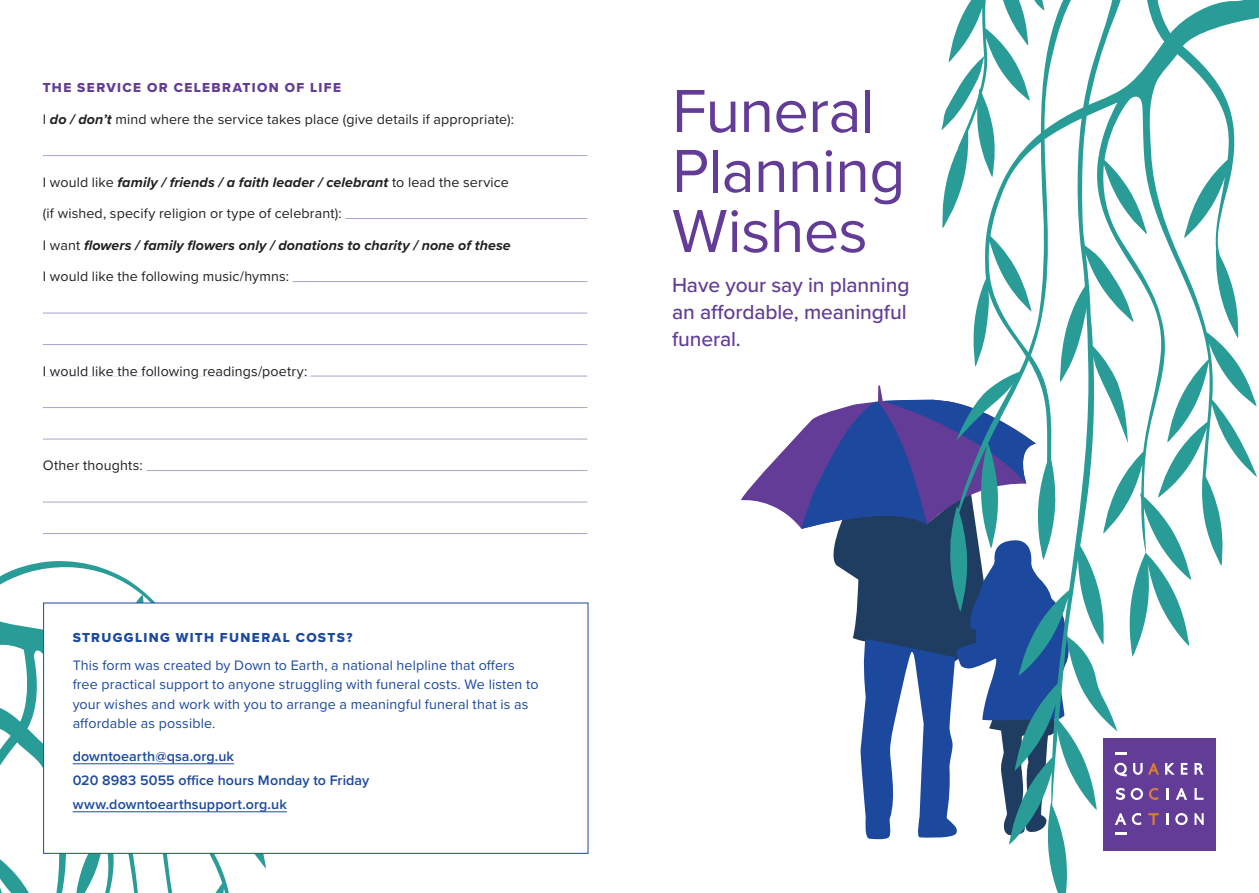
<style>
.page{position:relative;width:1259px;height:893px;background:#fff}
.page>*{position:absolute;margin:0;border:0;box-sizing:border-box;transform-origin:0 0}
.Heading_black{font:63px/60px "Proxima Nova";letter-spacing:-.01em;color:#623c96}
.Graph_detail{font:500 21px/27px "Proxima Nova";letter-spacing:-.005em;color:#623c96}
.body_text{font:14.25px/19.5px "Proxima Nova";letter-spacing:.01em;color:#1c499d}
.Form_field{font:14.25px "Proxima Nova";letter-spacing:.01em;color:#231f20}
.body_text-2{font:600 14.25px/24px "Proxima Nova";letter-spacing:.01em;color:#1c499d}
.Form_field_without_l{font:14.25px "Proxima Nova";letter-spacing:.01em;color:#231f20}
.Form_field-2{font:italic 700 14.25px "Proxima Nova";letter-spacing:.005em;color:#231f20}
.Form_field_without_l-2{font:italic 700 14.25px "Proxima Nova";letter-spacing:.005em;color:#231f20}
.section_heading{font:13.5px "Proxima Nova Extrabld";letter-spacing:.105em;color:#623c96}
.section_heading-2{font:13.5px "Proxima Nova Extrabld";letter-spacing:.1em;color:#1c499d}
.s1{font-weight:700;font-style:italic}
.s2{font-weight:400;font-style:normal}
</style>
<div class="page">
<svg style="left:741px;top:386px;width:197px;height:454px"></svg>
<svg style="left:938px;top:0;width:321px;height:893px"></svg>
<div style="left:1102px;top:738px;width:113px;height:113px;background:#623c96"></div>
<svg style="left:1114px;top:763px;width:12px;height:13px"></svg>
<svg style="left:1133px;top:763px;width:9px;height:12px"></svg>
<svg style="left:1165px;top:763px;width:9px;height:12px"></svg>
<svg style="left:1180px;top:763px;width:7px;height:12px"></svg>
<svg style="left:1194px;top:763px;width:9px;height:12px"></svg>
<svg style="left:1166px;top:788px;width:2px;height:12px"></svg>
<svg style="left:1175px;top:788px;width:12px;height:12px"></svg>
<svg style="left:1194px;top:788px;width:9px;height:12px"></svg>
<svg style="left:1115px;top:813px;width:26px;height:12px"></svg>
<svg style="left:1166px;top:813px;width:2px;height:12px"></svg>
<svg style="left:1175px;top:813px;width:12px;height:12px"></svg>
<svg style="left:1194px;top:813px;width:9px;height:12px"></svg>
<svg style="left:1115px;top:833px;width:11px;height:2px"></svg>
<svg style="left:1115px;top:753px;width:11px;height:2px"></svg>
<svg style="left:1148px;top:763px;width:11px;height:12px"></svg>
<svg style="left:1116px;top:788px;width:42px;height:12px"></svg>
<svg style="left:1148px;top:813px;width:10px;height:12px"></svg>
<svg style="left:0;top:561px;width:316px;height:332px"></svg>
<hr style="left:43px;top:155px;width:544px;height:1px;background:#b0a0cc">
<hr style="left:43px;top:218px;width:544px;height:1px;background:#b0a0cc">
<hr style="left:43px;top:218px;width:302px;height:1px;background:#fff">
<hr style="left:43px;top:281px;width:544px;height:1px;background:#b0a0cc">
<hr style="left:43px;top:281px;width:250px;height:1px;background:#fff">
<hr style="left:43px;top:313px;width:544px;height:1px;background:#b0a0cc">
<hr style="left:43px;top:344px;width:544px;height:1px;background:#b0a0cc">
<hr style="left:43px;top:376px;width:544px;height:1px;background:#b0a0cc">
<hr style="left:43px;top:375px;width:268px;height:2px;background:#fff">
<hr style="left:43px;top:407px;width:544px;height:1px;background:#b0a0cc">
<hr style="left:43px;top:439px;width:544px;height:1px;background:#b0a0cc">
<hr style="left:43px;top:470px;width:544px;height:1px;background:#b0a0cc">
<hr style="left:43px;top:470px;width:103px;height:1px;background:#fff">
<hr style="left:43px;top:502px;width:544px;height:1px;background:#b0a0cc">
<hr style="left:43px;top:533px;width:544px;height:1px;background:#b0a0cc">
<div style="left:43px;top:603px;width:545px;height:251px;background:#fff;border:1px solid #1c499d"></div>
<hr style="left:73px;top:763px;width:161px;height:1px;background:#1c499d">
<hr style="left:73px;top:811px;width:214px;height:1px;background:#1c499d">
<p class="section_heading" style="left:43px;top:78px;width:300px">THE SERVICE OR CELEBRATION OF LIFE</p>
<p class="Form_field_without_l" style="left:43px;top:108px;width:472px">I <span class="s1">do / don’t</span> mind where the service takes place (give details if appropriate):</p>
<p class="Form_field-2" style="left:43px;top:171px;width:467px"><span class="s2">I would like</span> family / friends / a faith leader / celebrant <span class="s2">to lead the service</span></p>
<p class="Form_field" style="left:43px;top:203px;width:300px">(if wished, specify religion or type of celebrant):</p>
<p class="Form_field_without_l-2" style="left:43px;top:234px;width:469px"><span class="s2">I want</span> flowers / family flowers only / donations to charity / none of these</p>
<p class="Form_field" style="left:43px;top:266px;width:248px">I would like the following music/hymns:</p>
<p class="Form_field" style="left:43px;top:360px;width:266px">I would like the following readings/poetry:</p>
<p class="Form_field" style="left:43px;top:455px;width:101px">Other thoughts:</p>
<p class="section_heading-2" style="left:73px;top:627px;width:281px">STRUGGLING WITH FUNERAL COSTS?</p>
<p class="body_text" style="left:73px;top:655px;width:467px">This form was created by Down to Earth, a national helpline that offers free practical support to anyone struggling with funeral costs. We listen to your wishes and work with you to arrange a meaningful funeral that is as affordable as possible.</p>
<p class="body_text-2" style="left:73px;top:744px;width:298px">downtoearth@qsa.org.uk<br>020 8983 5055 office hours Monday to Friday www.downtoearthsupport.org.uk</p>
<p class="Heading_black" style="left:672px;top:78px;width:235px">Funeral<br>Planning<br>Wishes</p>
<p class="Graph_detail" style="left:672px;top:271px;width:239px">Have your say in planning</p>
<p class="Graph_detail" style="left:672px;top:298px;width:236px">an affordable, meaningful funeral.</p>
</div>
